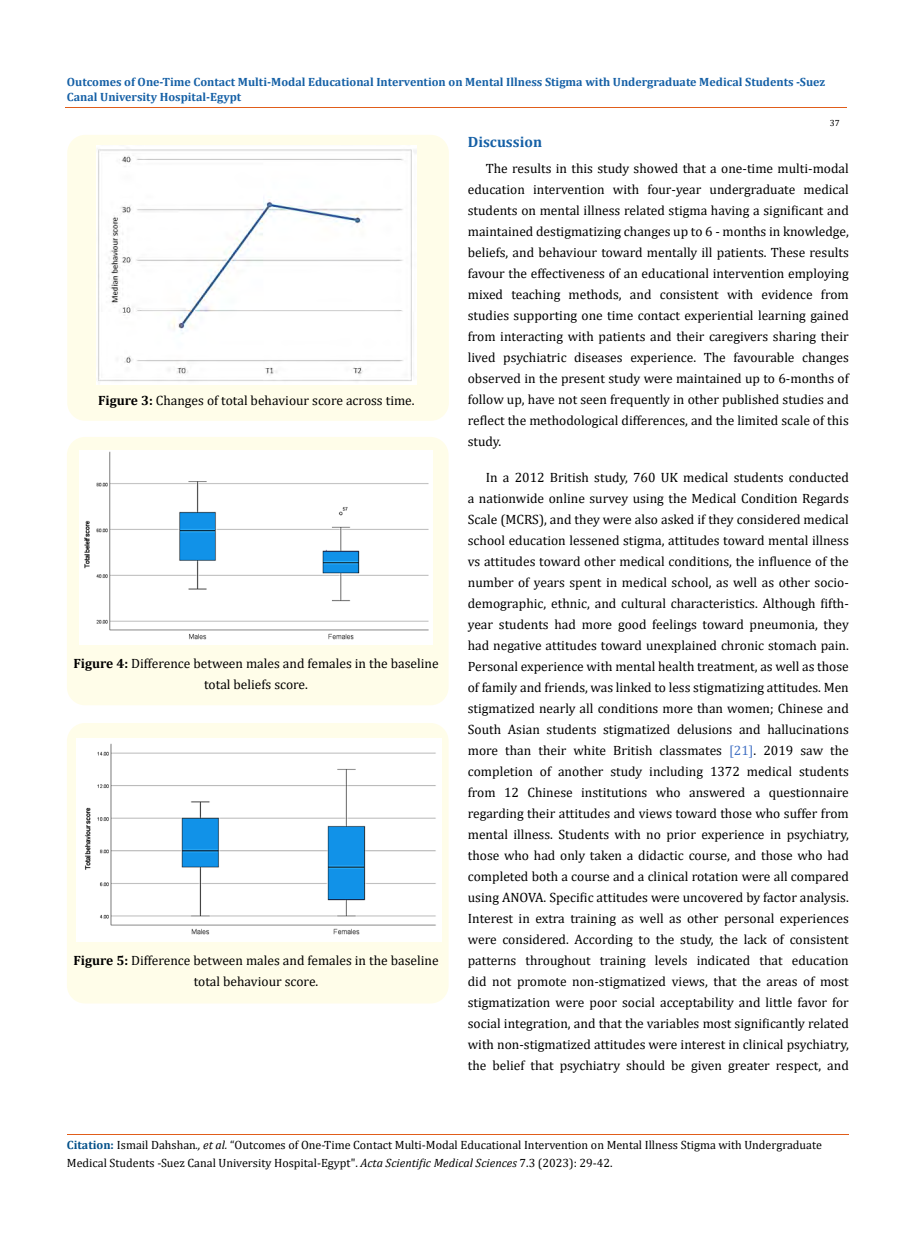
<style>
.page{position:relative;width:917px;height:1242px;background:#fff}
.page>*{position:absolute;margin:0;border:0;box-sizing:border-box;transform-origin:0 0}
.t1{font:700 15px "Cambria";color:#1560a6}
.t2{font:13.5px/21px "Cambria";color:#000;text-align:center}
.t3{font:12px/18px "Cambria";color:#000}
.t4{font:700 12px/15px "Cambria";color:#1560a6}
.t5{font:9px "Cambria";color:#000}
.s1{font-weight:700}
.s2{color:#4472c4}
.s3{font-weight:700;color:#035089}
.s4{font-style:italic}
</style>
<div class="page">
<div style="left:67px;top:135px;width:382px;height:286px;background:#fffde9;border-radius:18px"></div>
<img style="left:97px;top:146px;width:319px;height:239px">
<div style="left:67px;top:437px;width:381px;height:268px;background:#fffde9;border-radius:18px"></div>
<img style="left:80px;top:451px;width:352px;height:193px">
<div style="left:67px;top:723px;width:381px;height:281px;background:#fffde9;border-radius:18px"></div>
<img style="left:76px;top:738px;width:365px;height:203px">
<hr style="left:65px;top:108px;width:782px;height:1px;background:#e05d1a">
<hr style="left:67px;top:1134px;width:781px;height:1px;background:#e05d1a">
<p class="t4" style="left:67px;top:74px;width:759px">Outcomes of One-Time Contact Multi-Modal Educational Intervention on Mental Illness Stigma with Undergraduate Medical Students -Suez<br>Canal University Hospital-Egypt</p>
<p class="t2" style="left:98px;top:390px;width:318px"><span class="s1">Figure 3:</span> Changes of total behaviour score across time.</p>
<p class="t2" style="left:73px;top:653px;width:366px"><span class="s1">Figure 4:</span> Difference between males and females in the baseline total beliefs score.</p>
<p class="t2" style="left:73px;top:950px;width:366px"><span class="s1">Figure 5:</span> Difference between males and females in the baseline total behaviour score.</p>
<p class="t5" style="left:829px;top:118px;width:11px">37</p>
<p class="t1" style="left:468px;top:132px;width:76px">Discussion</p>
<p class="t2" style="left:468px;top:158px;width:382px;text-align:justify;text-indent:18px">The results in this study showed that a one-time multi-modal education intervention with four-year undergraduate medical students on mental illness related stigma having a significant and maintained destigmatizing changes up to 6 - months in knowledge, beliefs, and behaviour toward mentally ill patients. These results favour the effectiveness of an educational intervention employing mixed teaching methods, and consistent with evidence from studies supporting one time contact experiential learning gained from interacting with patients and their caregivers sharing their lived psychiatric diseases experience. The favourable changes observed in the present study were maintained up to 6-months of follow up, have not seen frequently in other published studies and reflect the methodological differences, and the limited scale of this study.</p>
<p class="t2" style="left:468px;top:467px;width:382px;text-align:justify;text-indent:18px">In a 2012 British study, 760 UK medical students conducted a nationwide online survey using the Medical Condition Regards Scale (MCRS), and they were also asked if they considered medical school education lessened stigma, attitudes toward mental illness vs attitudes toward other medical conditions, the influence of the number of years spent in medical school, as well as other socio&shy;demographic, ethnic, and cultural characteristics. Although fifth&shy;year students had more good feelings toward pneumonia, they had negative attitudes toward unexplained chronic stomach pain.<br>Personal experience with mental health treatment, as well as those of family and friends, was linked to less stigmatizing attitudes. Men stigmatized nearly all conditions more than women; Chinese and South Asian students stigmatized delusions and hallucinations more than their white British classmates <span class="s2">[21]</span>. 2019 saw the completion of another study including 1372 medical students from 12 Chinese institutions who answered a questionnaire regarding their attitudes and views toward those who suffer from mental illness. Students with no prior experience in psychiatry, those who had only taken a didactic course, and those who had completed both a course and a clinical rotation were all compared using ANOVA. Specific attitudes were uncovered by factor analysis.<br>Interest in extra training as well as other personal experiences were considered. According to the study, the lack of consistent patterns throughout training levels indicated that education did not promote non-stigmatized views, that the areas of most stigmatization were poor social acceptability and little favor for social integration, and that the variables most significantly related with non-stigmatized attitudes were interest in clinical psychiatry, the belief that psychiatry should be given greater respect, and</p>
<p class="t3" style="left:67px;top:1136px;width:756px"><span class="s3">Citation:</span> Ismail Dahshan<span class="s4">., et al.</span> “Outcomes of One-Time Contact Multi-Modal Educational Intervention on Mental Illness Stigma with Undergraduate<br>Medical Students -Suez Canal University Hospital-Egypt". <span class="s4">Acta Scientific Medical Sciences</span> 7.3 (2023): 29-42.</p>
</div>
